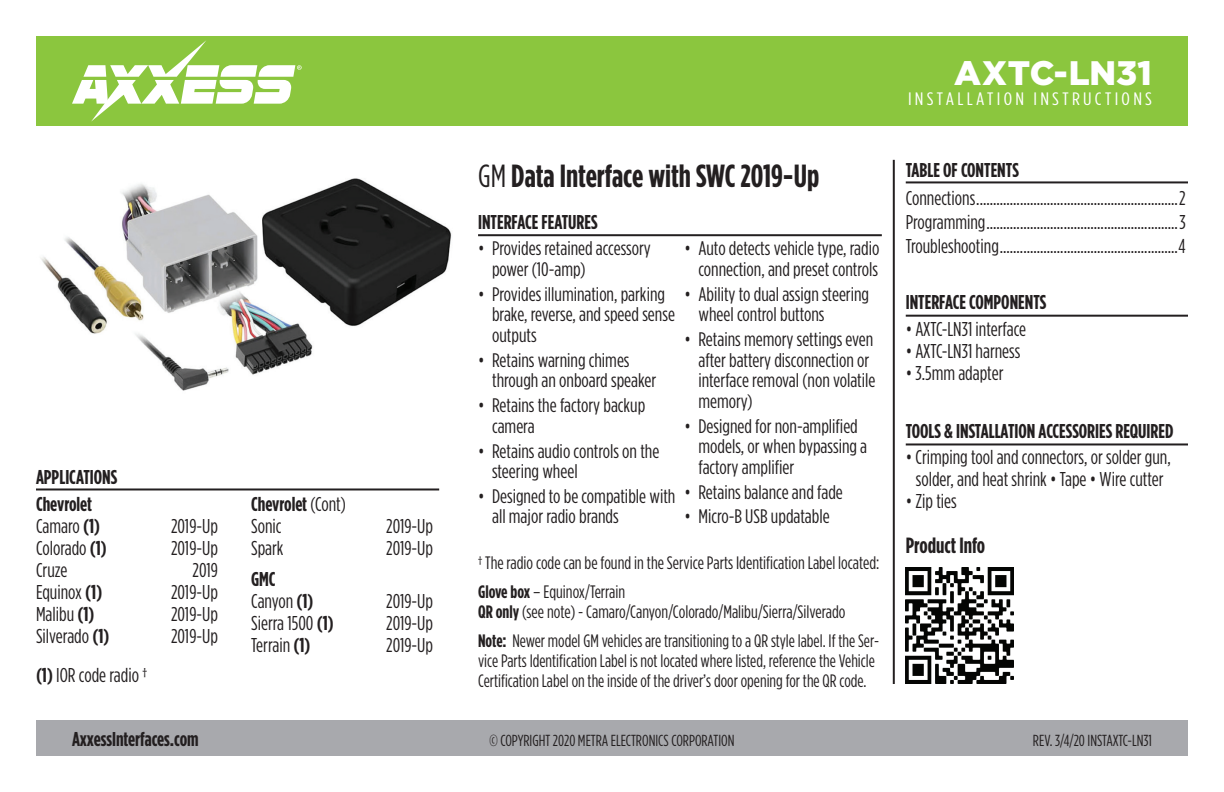
<style>
.page{position:relative;width:1224px;height:792px;background:#fff}
.page>*{position:absolute;margin:0;border:0;box-sizing:border-box;transform-origin:0 0}
.t1{font:900 34px "Gotham";letter-spacing:.005em;color:#fff}
.t2{font:700 32px "Gotham Condensed";color:#231f20}
.t3{font:700 22px "Gotham Condensed";color:#231f20}
.t4{font:20px/22px "Gotham Condensed";color:#231f20;text-align:center}
.t5{font:700 20px/22px "Gotham Condensed";color:#231f20}
.t6{font:19.6px/20.6px "Gotham Condensed";color:#231f20}
.t7{font:18px/29px "Gotham Condensed";color:#231f20}
.t8{font:18px "Gotham Condensed";letter-spacing:.16em;color:#fff;scale:1.14 1}
.t9{font:16px "Gotham Condensed";color:#231f20}
.s1{font-weight:400}
.s2{font-weight:700}
</style>
<div class="page">
<div style="left:36px;top:720px;width:1152px;height:36px;background:#a8a9ad"></div>
<hr style="left:893px;top:160px;width:2px;height:524px;background:#231f20">
<div style="left:36px;top:36px;width:1152px;height:90px;background:#8bc63e"></div>
<svg style="left:72px;top:40px;width:230px;height:82px"></svg>
<img style="left:906px;top:568px;width:107px;height:116px">
<hr style="left:478px;top:234px;width:404px;height:2px;background:#231f20">
<hr style="left:906px;top:315px;width:282px;height:2px;background:#231f20">
<hr style="left:906px;top:443px;width:282px;height:2px;background:#231f20">
<hr style="left:906px;top:181px;width:282px;height:2px;background:#231f20">
<hr style="left:36px;top:488px;width:403px;height:2px;background:#231f20">
<img style="left:41px;top:178px;width:411px;height:213px">
<p class="t5" style="left:36px;top:465px;width:83px">APPLICATIONS</p>
<p class="t5" style="left:36px;top:492px;width:66px">Chevrolet<br><span class="s1">Camaro</span> (1)</p>
<p class="t4" style="left:171px;top:515px;width:48px">2019-Up</p>
<p class="t4" style="left:36px;top:537px;width:72px">Colorado <span class="s2">(1)</span></p>
<p class="t4" style="left:171px;top:537px;width:48px">2019-Up</p>
<p class="t4" style="left:36px;top:559px;width:33px">Cruze</p>
<p class="t4" style="left:193px;top:559px;width:27px">2019</p>
<p class="t4" style="left:36px;top:581px;width:68px">Equinox <span class="s2">(1)</span></p>
<p class="t4" style="left:171px;top:581px;width:48px">2019-Up</p>
<p class="t4" style="left:36px;top:603px;width:60px">Malibu <span class="s2">(1)</span></p>
<p class="t4" style="left:171px;top:603px;width:48px">2019-Up</p>
<p class="t4" style="left:36px;top:625px;width:75px">Silverado <span class="s2">(1)</span></p>
<p class="t4" style="left:171px;top:625px;width:48px">2019-Up</p>
<p class="t4" style="left:36px;top:664px;width:112px"><span class="s2">(1)</span> IOR code radio †</p>
<p class="t4" style="left:251px;top:493px;width:96px;text-align:left"><span class="s2">Chevrolet</span> (Cont)<br>Sonic</p>
<p class="t4" style="left:386px;top:515px;width:48px">2019-Up</p>
<p class="t4" style="left:251px;top:537px;width:34px">Spark</p>
<p class="t4" style="left:386px;top:537px;width:48px">2019-Up</p>
<p class="t5" style="left:251px;top:567px;width:64px">GMC<br><span class="s1">Canyon</span> (1)</p>
<p class="t4" style="left:386px;top:590px;width:48px">2019-Up</p>
<p class="t4" style="left:251px;top:612px;width:84px">Sierra 1500 <span class="s2">(1)</span></p>
<p class="t4" style="left:386px;top:612px;width:48px">2019-Up</p>
<p class="t4" style="left:251px;top:634px;width:61px">Terrain <span class="s2">(1)</span></p>
<p class="t4" style="left:386px;top:634px;width:48px">2019-Up</p>
<h2 class="t2" style="left:478px;top:158px;width:343px"><span class="s1">GM</span> Data Interface with SWC 2019-Up</h2>
<p class="t5" style="left:478px;top:211px;width:121px">INTERFACE FEATURES</p>
<p class="t6" style="left:492px;top:238px;width:160px;text-indent:-14px">• Provides retained accessory power (10-amp)</p>
<p class="t6" style="left:492px;top:283px;width:184px;text-indent:-14px">• Provides illumination, parking brake, reverse, and speed sense outputs</p>
<p class="t6" style="left:492px;top:349px;width:166px;text-indent:-14px">• Retains warning chimes through an onboard speaker</p>
<p class="t6" style="left:492px;top:395px;width:155px;text-indent:-14px">• Retains the factory backup camera</p>
<p class="t6" style="left:492px;top:440px;width:169px;text-indent:-14px">• Retains audio controls on the steering wheel</p>
<p class="t6" style="left:492px;top:485px;width:185px;text-indent:-14px">• Designed to be compatible with all major radio brands</p>
<p class="t6" style="left:684px;top:238px;width:196px;text-align:right">• Auto detects vehicle type, radio connection, and preset controls</p>
<p class="t6" style="left:698px;top:283px;width:172px;text-indent:-14px">• Ability to dual assign steering wheel control buttons</p>
<p class="t6" style="left:698px;top:329px;width:178px;text-indent:-14px">• Retains memory settings even after battery disconnection or interface removal (non volatile memory)</p>
<p class="t6" style="left:698px;top:415px;width:170px;text-indent:-14px">• Designed for non-amplified models, or when bypassing a factory amplifier</p>
<p class="t6" style="left:684px;top:481px;width:160px">• Retains balance and fade</p>
<p class="t6" style="left:684px;top:506px;width:147px">• Micro-B USB updatable</p>
<p class="t7" style="left:478px;top:548px;width:403px">† The radio code can be found in the Service Parts Identification Label located:<br><span class="s2">Glove box</span> – Equinox/Terrain</p>
<p class="t7" style="left:478px;top:597px;width:403px"><span class="s2">QR only</span> (see note) - Camaro/Canyon/Colorado/Malibu/Sierra/Silverado<br><span class="s2">Note:</span> Newer model GM vehicles are transitioning to a QR style label. If the Ser-</p>
<p class="t7" style="left:478px;top:651px;width:398px;line-height:20px">vice Parts Identification Label is not located where listed, reference the Vehicle<br>Certification Label on the inside of the driver’s door opening for the QR code.</p>
<h1 class="t1" style="left:954px;top:53px;width:199px">AXTC-LN31</h1>
<p class="t8" style="left:908px;top:89px;width:215px">INSTALLATION INSTRUCTIONS</p>
<p class="t5" style="left:906px;top:158px;width:115px">TABLE OF CONTENTS</p>
<p class="t4" style="left:906px;top:185px;width:281px;line-height:24px;text-align:justify">Connections............................................................2<br>Programming.........................................................3<br>Troubleshooting.....................................................4</p>
<p class="t5" style="left:906px;top:291px;width:142px">INTERFACE COMPONENTS</p>
<p class="t4" style="left:906px;top:317px;width:122px">• AXTC-LN31 interface</p>
<p class="t4" style="left:906px;top:339px;width:116px">• AXTC-LN31 harness</p>
<p class="t4" style="left:906px;top:361px;width:99px">• 3.5mm adapter</p>
<p class="t5" style="left:906px;top:420px;width:269px">TOOLS &amp; INSTALLATION ACCESSORIES REQUIRED</p>
<p class="t4" style="left:906px;top:446px;width:267px">• Crimping tool and connectors, or solder gun, solder, and heat shrink • Tape • Wire cutter</p>
<p class="t4" style="left:906px;top:490px;width:53px">• Zip ties</p>
<p class="t3" style="left:906px;top:533px;width:81px">Product Info</p>
<p class="t5" style="left:72px;top:728px;width:128px">AxxessInterfaces.com</p>
<p class="t9" style="left:489px;top:732px;width:247px">© COPYRIGHT 2020 METRA ELECTRONICS CORPORATION</p>
<p class="t9" style="left:1033px;top:732px;width:121px">REV. 3/4/20 INSTAXTC-LN31</p>
</div>
